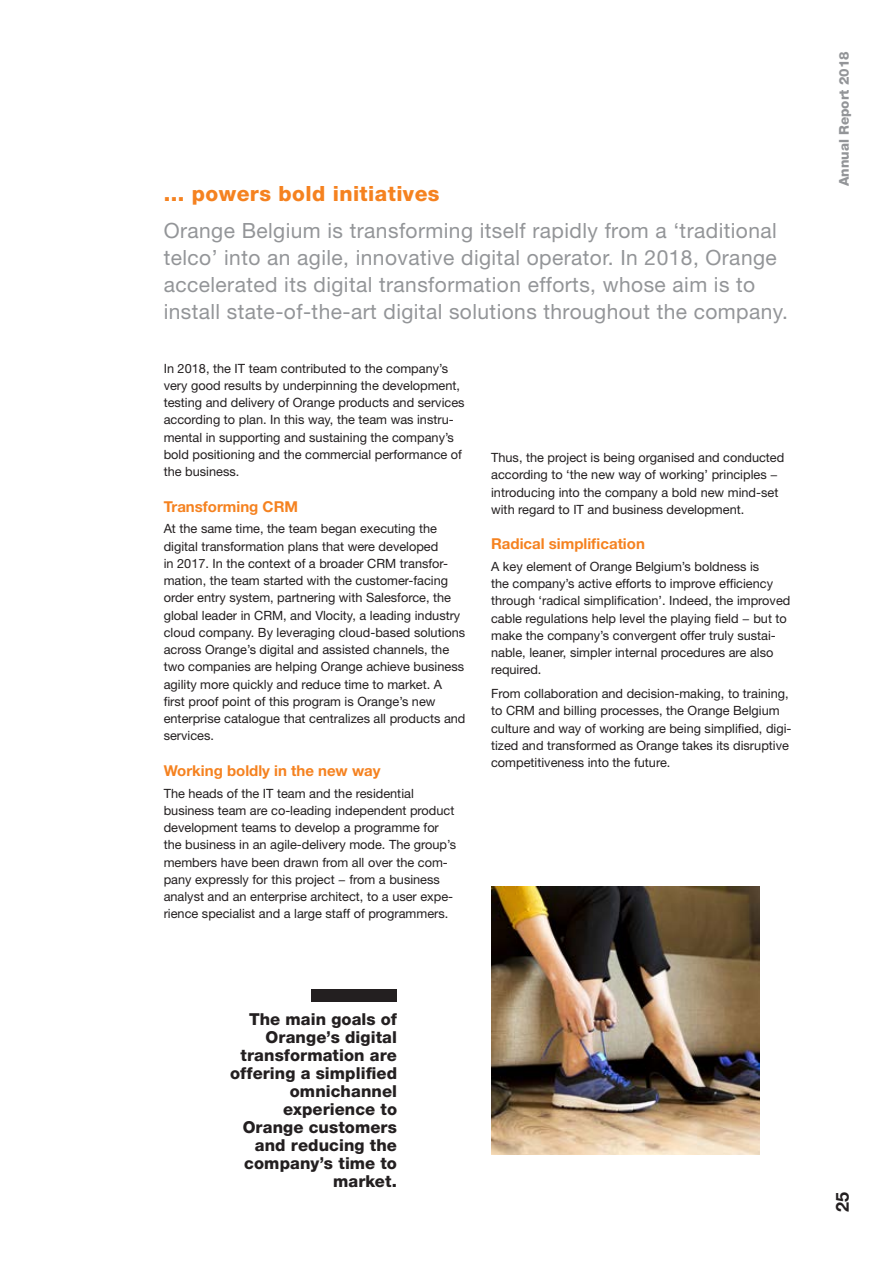
<style>
.page{position:relative;width:893px;height:1263px;background:#fff}
.page>*{position:absolute;margin:0;border:0;box-sizing:border-box;transform-origin:0 0}
.t1{font:21px/27px "Helvetica Neue LT Std";letter-spacing:.02em;color:#939598}
.t2{font:800 21px "Helvetica Neue LT Std";letter-spacing:.02em;color:#f58220}
.t3{font:700 18px "Helvetica Neue LT Std";color:#231f20}
.t4{font:800 16.5px/18px "Helvetica Neue LT Std";letter-spacing:.005em;color:#231f20;text-align:right}
.t5{font:700 15px "Helvetica Neue LT Std";color:#f58220}
.t6{font:800 13.5px "Helvetica Neue LT Std";color:#939598}
.t7{font:12.75px/17.2px "Helvetica Neue LT Std";color:#231f20}
</style>
<div class="page">
<img style="left:491px;top:887px;width:268px;height:267px">
<div style="left:311px;top:989px;width:86px;height:12px;background:#231f20"></div>
<h1 class="t2" style="left:164px;top:181px;width:277px">... powers bold initiatives</h1>
<p class="t1" style="left:164px;top:217px;width:626px">Orange Belgium is transforming itself rapidly from a ‘traditional telco’ into an agile, innovative digital operator. In 2018, Orange accelerated its digital transformation efforts, whose aim is to install state-of-the-art digital solutions throughout the company.</p>
<p class="t7" style="left:164px;top:359px;width:302px">In 2018, the IT team contributed to the company’s very good results by underpinning the development, testing and delivery of Orange products and services according to plan. In this way, the team was instru&shy;mental in supporting and sustaining the company’s bold positioning and the commercial performance of the business.</p>
<p class="t5" style="left:164px;top:497px;width:136px">Transforming CRM</p>
<p class="t7" style="left:164px;top:520px;width:303px">At the same time, the team began executing the digital transformation plans that were developed<br>in 2017. In the context of a broader CRM transfor&shy;mation, the team started with the customer-facing order entry system, partnering with Salesforce, the global leader in CRM, and Vlocity, a leading industry cloud company. By leveraging cloud-based solutions across Orange’s digital and assisted channels, the two companies are helping Orange achieve business agility more quickly and reduce time to market. A first proof point of this program is Orange’s new enterprise catalogue that centralizes all products and services.</p>
<p class="t5" style="left:164px;top:761px;width:218px">Working boldly in the new way</p>
<p class="t7" style="left:164px;top:784px;width:294px">The heads of the IT team and the residential business team are co-leading independent product development teams to develop a programme for the business in an agile-delivery mode. The group’s members have been drawn from all over the com&shy;pany expressly for this project − from a business analyst and an enterprise architect, to a user expe&shy;rience specialist and a large staff of programmers.</p>
<p class="t7" style="left:491px;top:449px;width:295px">Thus, the project is being organised and conducted according to ‘the new way of working’ principles − introducing into the company a bold new mind-set with regard to IT and business development.</p>
<p class="t5" style="left:491px;top:535px;width:155px">Radical simplification</p>
<p class="t7" style="left:491px;top:557px;width:301px">A key element of Orange Belgium’s boldness is<br>the company’s active efforts to improve efficiency through ‘radical simplification’. Indeed, the improved cable regulations help level the playing field − but to make the company’s convergent offer truly sustai&shy;nable, leaner, simpler internal procedures are also required.</p>
<p class="t7" style="left:491px;top:685px;width:302px">From collaboration and decision-making, to training, to CRM and billing processes, the Orange Belgium culture and way of working are being simplified, digi&shy;tized and transformed as Orange takes its disruptive competitiveness into the future.</p>
<p class="t4" style="left:230px;top:1010px;width:169px">The main goals of<br>Orange’s digital transformation are offering a simplified omnichannel experience to<br>Orange customers and reducing the company’s time to market.</p>
<p class="t6" style="left:836px;top:186px;width:137px;rotate:-90deg">Annual Report 2018</p>
<h2 class="t3" style="left:831px;top:1212px;width:22px;rotate:-90deg">25</h2>
</div>
